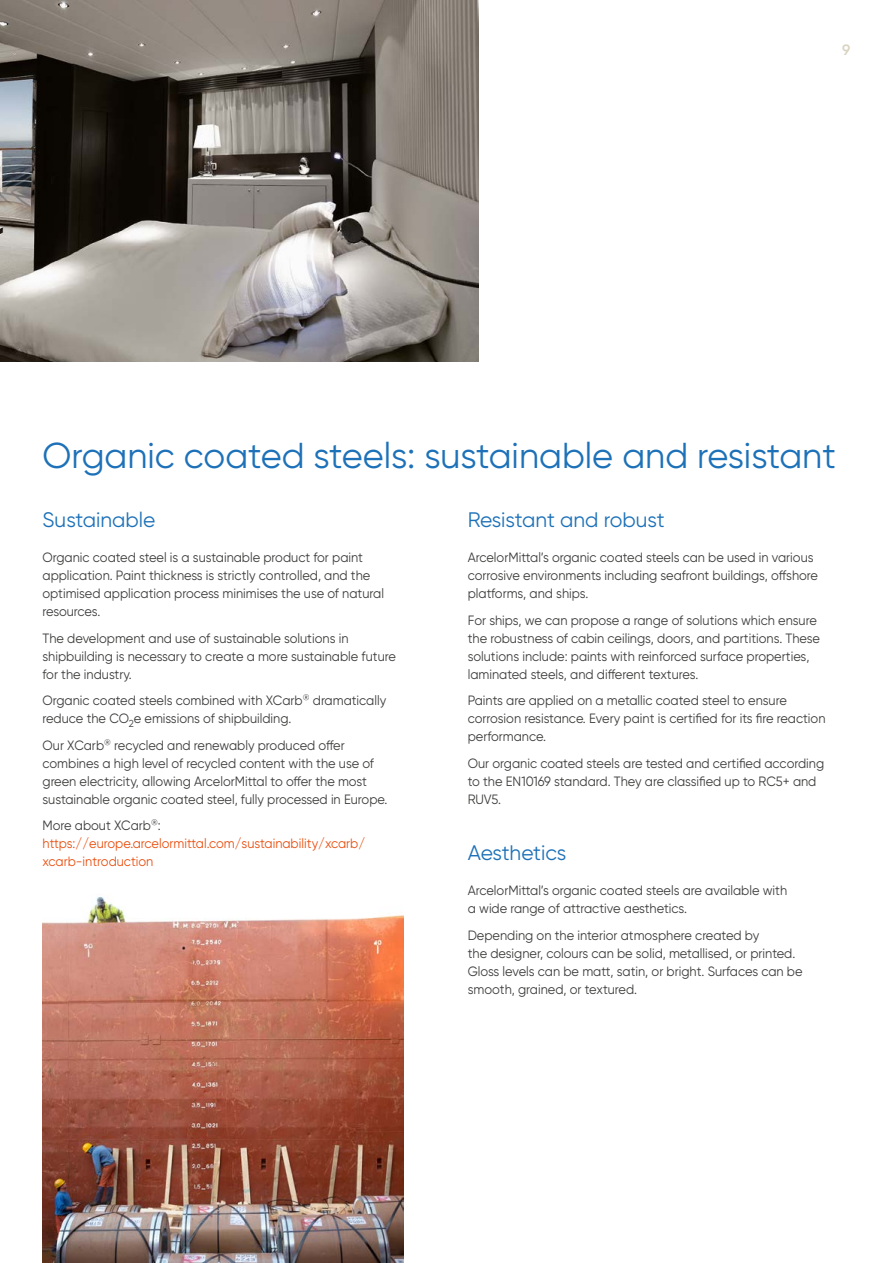
<style>
.page{position:relative;width:893px;height:1263px;background:#fff}
.page>*{position:absolute;margin:0;border:0;box-sizing:border-box;transform-origin:0 0}
.t1{font:36px "Gilro";color:#1d71b8}
.t2{font:21px "Gilro";color:#1d71b8}
.t3{font:600 15px "Gilro";color:#dad3c2}
.t4{font:13.5px/18px "Gilro";color:#3c3c3b;scale:.95 1}
.t5{font:13.5px/18px "Gilro";color:#e94e0e;scale:.95 1}
</style>
<div class="page">
<img style="left:0;top:0;width:478px;height:361px">
<img style="left:43px;top:894px;width:361px;height:369px">
<p class="t3" style="left:842px;top:40px;width:10px">9</p>
<h1 class="t1" style="left:43px;top:433px;width:795px">Organic coated steels: sustainable and resistant</h1>
<h2 class="t2" style="left:43px;top:507px;width:114px">Sustainable</h2>
<p class="t4" style="left:43px;top:548px;width:361px">Organic coated steel is a sustainable product for paint application. Paint thickness is strictly controlled, and the optimised application process minimises the use of natural resources.</p>
<p class="t4" style="left:43px;top:629px;width:374px">The development and use of sustainable solutions in shipbuilding is necessary to create a more sustainable future for the industry.</p>
<p class="t4" style="left:43px;top:691px;width:363px">Organic coated steels combined with XCarb® dramatically reduce the CO<sub>2</sub>e emissions of shipbuilding.</p>
<p class="t4" style="left:43px;top:736px;width:365px">Our XCarb® recycled and renewably produced offer combines a high level of recycled content with the use of green electricity, allowing ArcelorMittal to offer the most sustainable organic coated steel, fully processed in Europe.</p>
<p class="t4" style="left:43px;top:816px;width:126px">More about XCarb®:</p>
<p class="t5" style="left:43px;top:834px;width:341px">https://europe.arcelormittal.com/sustainability/xcarb/ xcarb-introduction</p>
<h2 class="t2" style="left:468px;top:507px;width:198px">Resistant and robust</h2>
<p class="t4" style="left:468px;top:548px;width:370px">ArcelorMittal’s organic coated steels can be used in various corrosive environments including seafront buildings, offshore platforms, and ships.</p>
<p class="t4" style="left:468px;top:611px;width:372px">For ships, we can propose a range of solutions which ensure the robustness of cabin ceilings, doors, and partitions. These solutions include: paints with reinforced surface properties, laminated steels, and different textures.</p>
<p class="t4" style="left:468px;top:691px;width:378px">Paints are applied on a metallic coated steel to ensure corrosion resistance. Every paint is certified for its fire reaction performance.</p>
<p class="t4" style="left:468px;top:754px;width:377px">Our organic coated steels are tested and certified according to the EN10169 standard. They are classified up to RC5+ and<br>RUV5.</p>
<h2 class="t2" style="left:468px;top:840px;width:100px">Aesthetics</h2>
<p class="t4" style="left:468px;top:881px;width:338px">ArcelorMittal’s organic coated steels are available with a wide range of attractive aesthetics.</p>
<p class="t4" style="left:468px;top:926px;width:354px">Depending on the interior atmosphere created by<br>the designer, colours can be solid, metallised, or printed.<br>Gloss levels can be matt, satin, or bright. Surfaces can be smooth, grained, or textured.</p>
</div>
